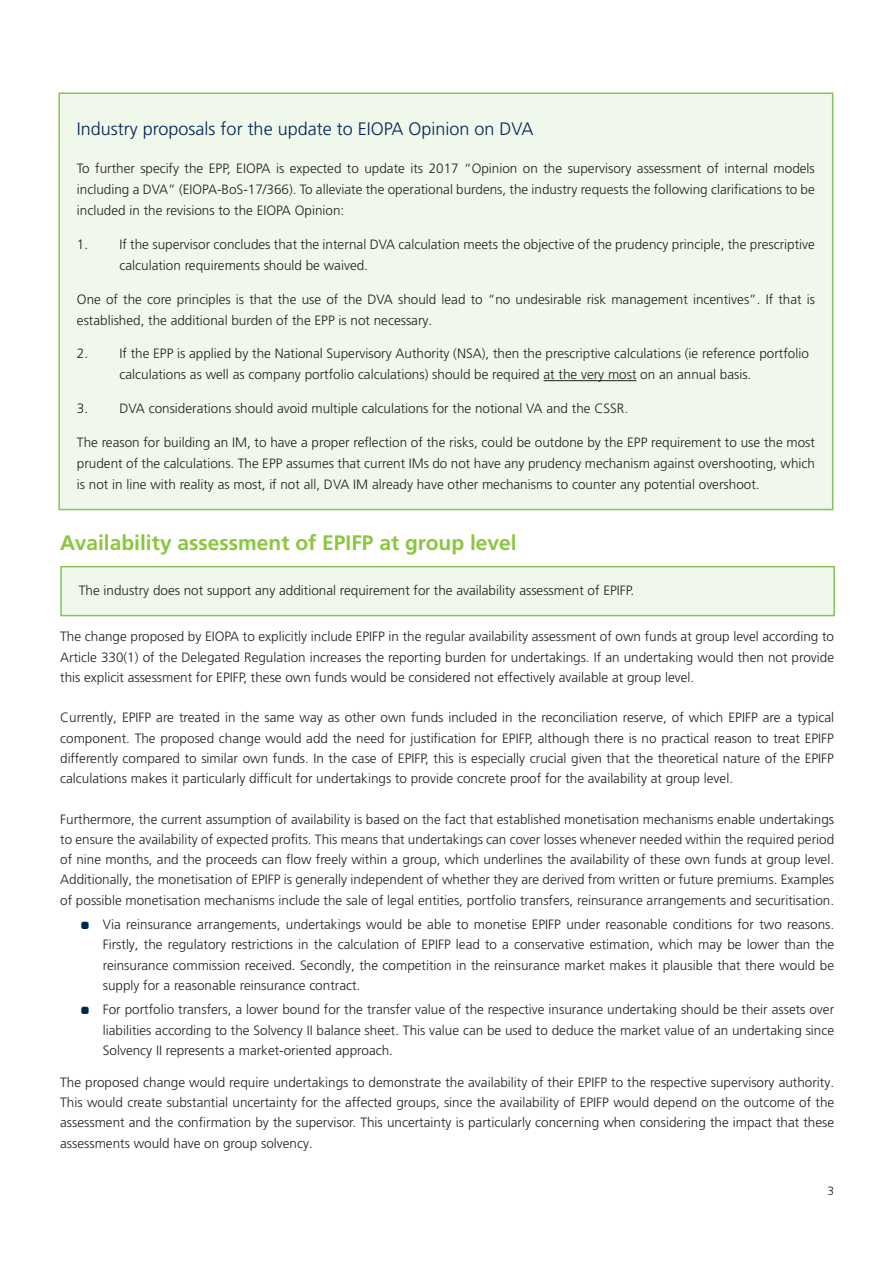
<style>
.page{position:relative;width:893px;height:1263px;background:#fff}
.page>*{position:absolute;margin:0;border:0;box-sizing:border-box;transform-origin:0 0}
.Heading1{font:700 21px "Frutiger LT Pro";color:#8bc63e}
.Heading2{font:300 18px "Frutiger LT Pro";color:#002756}
.Body_text{font:300 13.5px/20.2px "Frutiger LT Pro";color:#231f20;text-align:justify}
.BOX_text{font:300 13.5px/21px "Frutiger LT Pro";color:#231f20;text-align:justify}
.t1{font:300 12px "Frutiger LT Pro";color:#231f20}
.s1{color:#002756}
</style>
<div class="page">
<div style="left:61px;top:567px;width:773px;height:49px;background:#f0f7eb"></div>
<div style="left:60px;top:566px;width:775px;height:50px;border:2px solid #80c55b"></div>
<div style="left:59px;top:93px;width:774px;height:416px;background:#f0f7eb"></div>
<hr style="left:544px;top:380px;width:93px;height:1px;background:#231f20">
<div style="left:58px;top:92px;width:775px;height:418px;border:2px solid #80c55b"></div>
<p class="Heading2" style="left:77px;top:118px;width:458px">Industry proposals for the update to EIOPA Opinion on DVA</p>
<p class="BOX_text" style="left:77px;top:158px;width:739px">To further specify the EPP, EIOPA is expected to update its 2017 “Opinion on the supervisory assessment of internal models including a DVA” (EIOPA-BoS-17/366). To alleviate the operational burdens, the industry requests the following clarifications to be included in the revisions to the EIOPA Opinion:</p>
<p class="BOX_text" style="left:77px;top:234px;width:739px">1. If the supervisor concludes that the internal DVA calculation meets the objective of the prudency principle, the prescriptive</p>
<p class="BOX_text" style="left:119px;top:255px;width:250px">calculation requirements should be waived.</p>
<p class="BOX_text" style="left:77px;top:288px;width:740px">One of the core principles is that the use of the DVA should lead to “no undesirable risk management incentives”. If that is established, the additional burden of the EPP is not necessary.</p>
<p class="BOX_text" style="left:77px;top:343px;width:733px">2. If the EPP is applied by the National Supervisory Authority (NSA), then the prescriptive calculations (ie reference portfolio</p>
<p class="BOX_text" style="left:119px;top:364px;width:633px">calculations as well as company portfolio calculations) should be required at the very most on an annual basis.</p>
<p class="BOX_text" style="left:77px;top:398px;width:553px">3. DVA considerations should avoid multiple calculations for the notional VA and the CSSR.</p>
<p class="BOX_text" style="left:77px;top:432px;width:740px">The reason for building an IM, to have a proper reflection of the risks, could be outdone by the EPP requirement to use the most prudent of the calculations. The EPP assumes that current IMs do not have any prudency mechanism against overshooting, which is not in line with reality as most, if not all, DVA IM already have other mechanisms to counter any potential overshoot.</p>
<p class="Heading1" style="left:60px;top:530px;width:458px">Availability assessment of EPIFP at group level</p>
<p class="BOX_text" style="left:79px;top:579px;width:557px">The industry does not support any additional requirement for the availability assessment of EPIFP.</p>
<p class="Body_text" style="left:60px;top:627px;width:775px">The change proposed by EIOPA to explicitly include EPIFP in the regular availability assessment of own funds at group level according to Article 330(1) of the Delegated Regulation increases the reporting burden for undertakings. If an undertaking would then not provide this explicit assessment for EPIFP, these own funds would be considered not effectively available at group level.</p>
<p class="Body_text" style="left:60px;top:708px;width:775px">Currently, EPIFP are treated in the same way as other own funds included in the reconciliation reserve, of which EPIFP are a typical component. The proposed change would add the need for justification for EPIFP, although there is no practical reason to treat EPIFP differently compared to similar own funds. In the case of EPIFP, this is especially crucial given that the theoretical nature of the EPIFP calculations makes it particularly difficult for undertakings to provide concrete proof for the availability at group level.</p>
<p class="Body_text" style="left:60px;top:809px;width:775px">Furthermore, the current assumption of availability is based on the fact that established monetisation mechanisms enable undertakings to ensure the availability of expected profits. This means that undertakings can cover losses whenever needed within the required period of nine months, and the proceeds can flow freely within a group, which underlines the availability of these own funds at group level.<br>Additionally, the monetisation of EPIFP is generally independent of whether they are derived from written or future premiums. Examples of possible monetisation mechanisms include the sale of legal entities, portfolio transfers, reinsurance arrangements and securitisation.</p>
<p class="Body_text" style="left:103px;top:914px;width:733px;text-indent:-21px"><span class="s1">•</span> Via reinsurance arrangements, undertakings would be able to monetise EPIFP under reasonable conditions for two reasons.<br>Firstly, the regulatory restrictions in the calculation of EPIFP lead to a conservative estimation, which may be lower than the reinsurance commission received. Secondly, the competition in the reinsurance market makes it plausible that there would be supply for a reasonable reinsurance contract.</p>
<p class="Body_text" style="left:103px;top:1000px;width:733px;text-indent:-21px"><span class="s1">•</span> For portfolio transfers, a lower bound for the transfer value of the respective insurance undertaking should be their assets over liabilities according to the Solvency II balance sheet. This value can be used to deduce the market value of an undertaking since Solvency II represents a market-oriented approach.</p>
<p class="Body_text" style="left:60px;top:1072px;width:775px">The proposed change would require undertakings to demonstrate the availability of their EPIFP to the respective supervisory authority.<br>This would create substantial uncertainty for the affected groups, since the availability of EPIFP would depend on the outcome of the assessment and the confirmation by the supervisor. This uncertainty is particularly concerning when considering the impact that these assessments would have on group solvency.</p>
<p class="t1" style="left:827px;top:1184px;width:8px">3</p>
</div>
